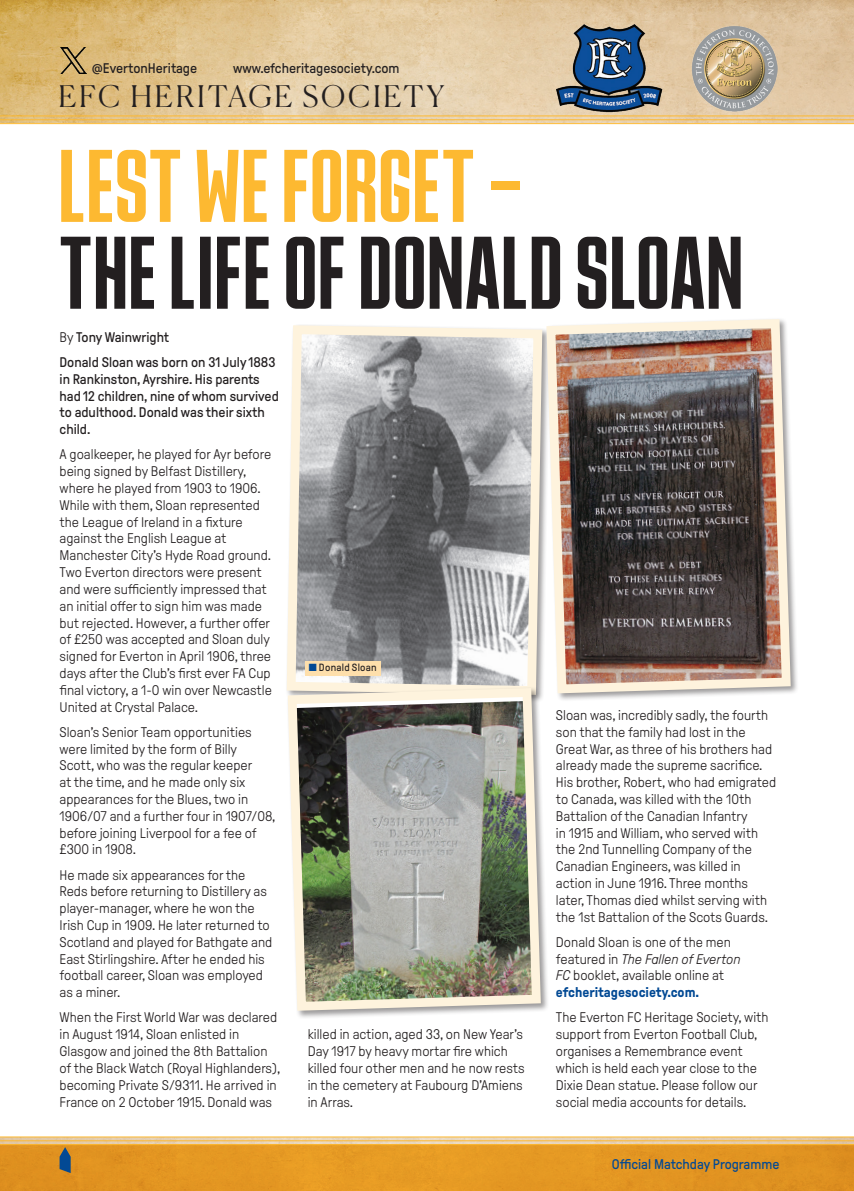
<style>
.page{position:relative;width:854px;height:1191px;background:#fff}
.page>*{position:absolute;margin:0;border:0;box-sizing:border-box;transform-origin:0 0}
.t1{font:102.9px "Rupert Display";letter-spacing:.025em;color:#231f20}
.t2{font:102.9px "Rupert Display";letter-spacing:.025em;color:#fdb931}
.t3{font:300 29.75px "Canela";letter-spacing:.09em;color:#231f20}
.t4{font:300 14px/16.8px "GT Pressura";color:#231f20}
.t5{font:14px/16.8px "GT Pressura";color:#231f20}
.t6{font:14px "GT Pressura";color:#024994}
.t7{font:10.5px "GT Pressura";letter-spacing:.025em;color:#231f20}
.s1{font-weight:300}
.s2{color:#024994}
.s3{font-style:italic}
.s4{font-weight:700;color:#024994}
</style>
<div class="page">
<img style="left:0;top:0;width:853px;height:1144px">
<div style="left:0;top:123px;width:853px;height:1013px;background:#fff"></div>
<svg style="left:286px;top:325px;width:255px;height:358px;background:#9e9e9e"></svg>
<div style="left:286px;top:686px;width:263px;height:333px;background:#231f20;opacity:.45"></div>
<img style="left:286px;top:683px;width:259px;height:332px">
<img style="left:541px;top:319px;width:254px;height:379px">
<div style="left:0;top:1144px;width:853px;height:47px;background:#e39622"></div>
<hr style="left:0;top:115px;width:853px;height:1px;background:#fdb931">
<hr style="left:0;top:119px;width:853px;height:1px;background:#fdb931">
<hr style="left:0;top:123px;width:853px;height:1px;background:#fdb931">
<hr style="left:0;top:1136px;width:853px;height:1px;background:#fdb931">
<hr style="left:0;top:1140px;width:853px;height:1px;background:#fdb931">
<hr style="left:0;top:1144px;width:853px;height:1px;background:#fdb931">
<svg style="left:60px;top:1147px;width:11px;height:26px"></svg>
<img style="left:691px;top:25px;width:86px;height:86px">
<img style="left:556px;top:24px;width:107px;height:89px">
<img style="left:61px;top:47px;width:25px;height:27px">
<div style="left:305px;top:661px;width:75px;height:14px;background:#fedfab"></div>
<p class="t5" style="left:92px;top:60px;width:107px">@EvertonHeritage</p>
<p class="t5" style="left:233px;top:60px;width:168px">www.efcheritagesociety.com</p>
<h2 class="t3" style="left:58px;top:72px;width:387px">EFC HERITAGE SOCIETY</h2>
<h1 class="t2" style="left:60px;top:132px;width:463px">LEST WE FORGET –</h1>
<h1 class="t1" style="left:60px;top:219px;width:684px">THE LIFE OF DONALD SLOAN</h1>
<p class="t5" style="left:60px;top:324px;width:217px;line-height:25.2px"><span class="s1">By</span> Tony Wainwright<br>Donald Sloan was born on 31 July 1883</p>
<p class="t5" style="left:60px;top:371px;width:221px">in Rankinston, Ayrshire. His parents had 12 children, nine of whom survived to adulthood. Donald was their sixth child.</p>
<p class="t4" style="left:60px;top:446px;width:214px">A goalkeeper, he played for Ayr before being signed by Belfast Distillery, where he played from 1903 to 1906.<br>While with them, Sloan represented the League of Ireland in a fixture against the English League at Manchester City’s Hyde Road ground.<br>Two Everton directors were present and were sufficiently impressed that an initial offer to sign him was made but rejected. However, a further offer of £250 was accepted and Sloan duly signed for Everton in April 1906, three days after the Club’s first ever FA Cup final victory, a 1-0 win over Newcastle United at Crystal Palace.</p>
<p class="t4" style="left:60px;top:723px;width:217px">Sloan’s Senior Team opportunities were limited by the form of Billy<br>Scott, who was the regular keeper<br>at the time, and he made only six appearances for the Blues, two in<br>1906/07 and a further four in 1907/08, before joining Liverpool for a fee of £300 in 1908.</p>
<p class="t4" style="left:60px;top:866px;width:214px">He made six appearances for the<br>Reds before returning to Distillery as player-manager, where he won the<br>Irish Cup in 1909. He later returned to<br>Scotland and played for Bathgate and<br>East Stirlingshire. After he ended his football career, Sloan was employed as a miner.</p>
<p class="t4" style="left:60px;top:1009px;width:222px">When the First World War was declared in August 1914, Sloan enlisted in Glasgow and joined the 8th Battalion of the Black Watch (Royal Highlanders), becoming Private S/9311. He arrived in France on 2 October 1915. Donald was</p>
<p class="t7" style="left:309px;top:662px;width:69px"><span class="s2">■</span> Donald Sloan</p>
<p class="t4" style="left:555px;top:707px;width:222px">Sloan was, incredibly sadly, the fourth son that the family had lost in the Great War, as three of his brothers had already made the supreme sacrifice.<br>His brother, Robert, who had emigrated to Canada, was killed with the 10th Battalion of the Canadian Infantry<br>in 1915 and William, who served with the 2nd Tunnelling Company of the Canadian Engineers, was killed in action in June 1916. Three months later, Thomas died whilst serving with the 1st Battalion of the Scots Guards.</p>
<p class="t4" style="left:555px;top:933px;width:186px">Donald Sloan is one of the men featured in <span class="s3">The Fallen of Everton<br>FC</span> booklet, available online at <span class="s4">efcheritagesociety.com.</span></p>
<p class="t4" style="left:555px;top:1009px;width:214px">The Everton FC Heritage Society, with support from Everton Football Club, organises a Remembrance event which is held each year close to the Dixie Dean statue. Please follow our social media accounts for details.</p>
<p class="t4" style="left:307px;top:1026px;width:218px">killed in action, aged 33, on New Year’s<br>Day 1917 by heavy mortar fire which killed four other men and he now rests in the cemetery at Faubourg D’Amiens in Arras.</p>
<p class="t6" style="left:611px;top:1156px;width:169px">Official Matchday Programme</p>
</div>
